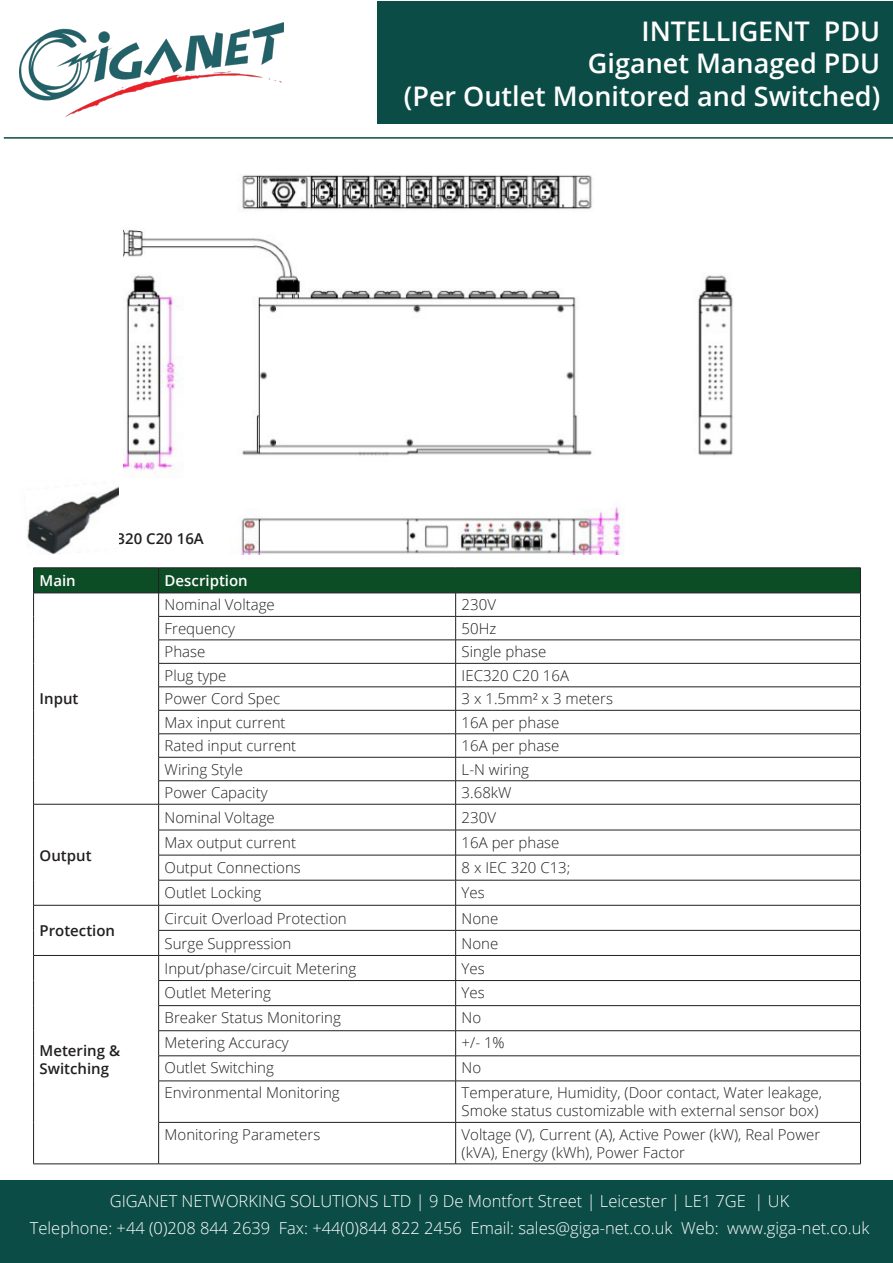
<style>
.page{position:relative;width:893px;height:1263px;background:#fff}
.page>*{position:absolute;margin:0;border:0;box-sizing:border-box;transform-origin:0 0}
.t1{font:600 27px/32.4px "Open Sans";color:#fff;text-align:right}
.t2{font:300 16.5px/27px "Open Sans";color:#fff;text-align:center}
.t3{font:300 15px/18px "Open Sans";color:#231f20}
.t4{font:600 15px/18px "Open Sans";color:#231f20}
.t5{font:600 15px "Open Sans";color:#fff}
</style>
<div class="page">
<div style="left:1px;top:1180px;width:892px;height:83px;background:#0c4c46"></div>
<div style="left:378px;top:1px;width:515px;height:123px;background:#0c4c46"></div>
<hr style="left:4px;top:137px;width:889px;height:2px;background:#0b4c46">
<img style="left:19px;top:23px;width:264px;height:94px">
<img style="left:124px;top:174px;width:609px;height:380px">
<svg style="left:33px;top:568px;width:828px;height:513px"></svg>
<hr style="left:33px;top:1081px;width:1px;height:41px;background:#231f20">
<hr style="left:158px;top:1081px;width:298px;height:1px;background:#231f20">
<hr style="left:158px;top:1081px;width:1px;height:41px;background:#231f20">
<hr style="left:456px;top:1081px;width:405px;height:1px;background:#231f20">
<hr style="left:455px;top:1081px;width:1px;height:41px;background:#231f20">
<hr style="left:860px;top:1081px;width:1px;height:41px;background:#231f20">
<hr style="left:33px;top:1122px;width:1px;height:42px;background:#231f20">
<hr style="left:158px;top:1122px;width:298px;height:1px;background:#231f20">
<hr style="left:158px;top:1122px;width:1px;height:42px;background:#231f20">
<hr style="left:456px;top:1122px;width:405px;height:1px;background:#231f20">
<hr style="left:455px;top:1122px;width:1px;height:42px;background:#231f20">
<hr style="left:860px;top:1122px;width:1px;height:42px;background:#231f20">
<hr style="left:33px;top:1163px;width:126px;height:1px;background:#231f20">
<hr style="left:159px;top:1163px;width:297px;height:1px;background:#231f20">
<hr style="left:456px;top:1163px;width:405px;height:1px;background:#231f20">
<img style="left:27px;top:486px;width:92px;height:68px">
<h1 class="t1" style="left:404px;top:14px;width:478px">INTELLIGENT PDU<br>Giganet Managed PDU<br>(Per Outlet Monitored and Switched)</h1>
<p class="t4" style="left:94px;top:530px;width:111px">IEC320 C20 16A</p>
<p class="t5" style="left:40px;top:570px;width:38px">Main</p>
<p class="t5" style="left:165px;top:570px;width:85px">Description</p>
<p class="t4" style="left:40px;top:689px;width:40px">Input</p>
<p class="t4" style="left:40px;top:846px;width:53px">Output</p>
<p class="t4" style="left:40px;top:921px;width:77px">Protection</p>
<p class="t4" style="left:40px;top:1042px;width:82px">Metering &amp;<br>Switching</p>
<p class="t3" style="left:165px;top:595px;width:112px">Nominal Voltage</p>
<p class="t3" style="left:462px;top:595px;width:36px">230V</p>
<p class="t3" style="left:165px;top:619px;width:72px">Frequency</p>
<p class="t3" style="left:462px;top:619px;width:36px">50Hz</p>
<p class="t3" style="left:165px;top:642px;width:42px">Phase</p>
<p class="t3" style="left:462px;top:642px;width:86px">Single phase</p>
<p class="t3" style="left:165px;top:666px;width:63px">Plug type</p>
<p class="t3" style="left:462px;top:666px;width:109px">IEC320 C20 16A</p>
<p class="t3" style="left:165px;top:689px;width:117px">Power Cord Spec</p>
<p class="t3" style="left:462px;top:689px;width:153px">3 x 1.5mm² x 3 meters</p>
<p class="t3" style="left:165px;top:713px;width:122px">Max input current</p>
<p class="t3" style="left:462px;top:713px;width:99px">16A per phase</p>
<p class="t3" style="left:165px;top:736px;width:133px">Rated input current</p>
<p class="t3" style="left:462px;top:736px;width:99px">16A per phase</p>
<p class="t3" style="left:165px;top:760px;width:80px">Wiring Style</p>
<p class="t3" style="left:462px;top:760px;width:69px">L-N wiring</p>
<p class="t3" style="left:165px;top:783px;width:104px">Power Capacity</p>
<p class="t3" style="left:462px;top:783px;width:51px">3.68kW</p>
<p class="t3" style="left:165px;top:808px;width:112px">Nominal Voltage</p>
<p class="t3" style="left:462px;top:808px;width:36px">230V</p>
<p class="t3" style="left:165px;top:833px;width:133px">Max output current</p>
<p class="t3" style="left:462px;top:833px;width:99px">16A per phase</p>
<p class="t3" style="left:165px;top:858px;width:138px">Output Connections</p>
<p class="t3" style="left:462px;top:858px;width:110px">8 x IEC 320 C13;</p>
<p class="t3" style="left:165px;top:884px;width:98px">Outlet Locking</p>
<p class="t3" style="left:462px;top:884px;width:25px">Yes</p>
<p class="t3" style="left:165px;top:909px;width:184px">Circuit Overload Protection</p>
<p class="t3" style="left:462px;top:909px;width:38px">None</p>
<p class="t3" style="left:165px;top:934px;width:128px">Surge Suppression</p>
<p class="t3" style="left:462px;top:934px;width:38px">None</p>
<p class="t3" style="left:165px;top:959px;width:193px">Input/phase/circuit Metering</p>
<p class="t3" style="left:462px;top:959px;width:25px">Yes</p>
<p class="t3" style="left:165px;top:983px;width:108px">Outlet Metering</p>
<p class="t3" style="left:462px;top:983px;width:25px">Yes</p>
<p class="t3" style="left:165px;top:1008px;width:178px">Breaker Status Monitoring</p>
<p class="t3" style="left:462px;top:1008px;width:21px">No</p>
<p class="t3" style="left:165px;top:1033px;width:126px">Metering Accuracy</p>
<p class="t3" style="left:462px;top:1033px;width:45px">+/- 1%</p>
<p class="t3" style="left:165px;top:1058px;width:111px">Outlet Switching</p>
<p class="t3" style="left:462px;top:1058px;width:21px">No</p>
<p class="t3" style="left:165px;top:1083px;width:177px">Environmental Monitoring</p>
<p class="t3" style="left:462px;top:1083px;width:362px">Temperature, Humidity, (Door contact, Water leakage,<br>Smoke status customizable with external sensor box)</p>
<p class="t3" style="left:165px;top:1125px;width:157px">Monitoring Parameters</p>
<p class="t3" style="left:462px;top:1125px;width:360px">Voltage (V), Current (A), Active Power (kW), Real Power (kVA), Energy (kWh), Power Factor</p>
<p class="t2" style="left:30px;top:1187px;width:841px">GIGANET NETWORKING SOLUTIONS LTD | 9 De Montfort Street | Leicester | LE1 7GE | UK<br>Telephone: +44 (0)208 844 2639 Fax: +44(0)844 822 2456 Email: sales@giga-net.co.uk Web: www.giga-net.co.uk</p>
</div>
